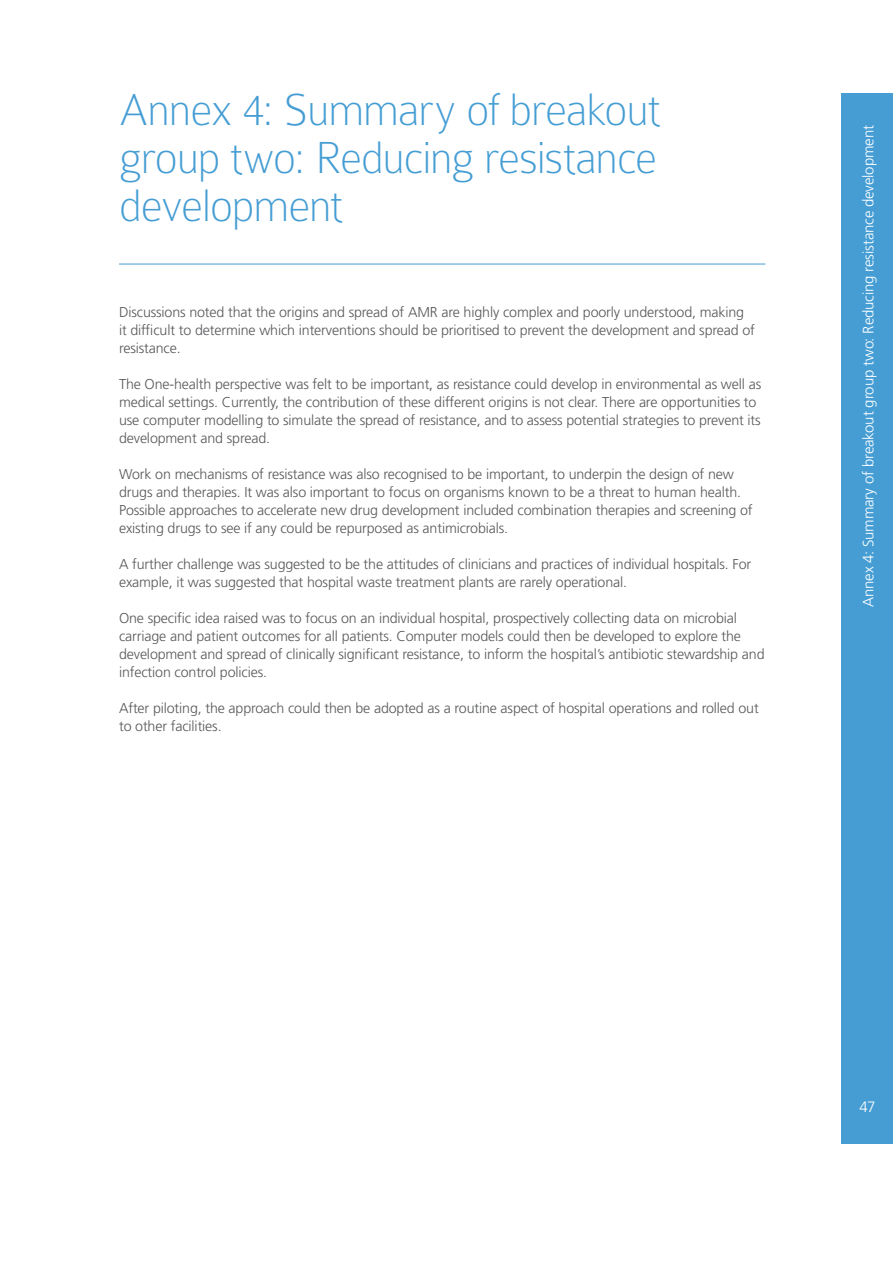
<style>
.page{position:relative;width:893px;height:1263px;background:#fff}
.page>*{position:absolute;margin:0;border:0;box-sizing:border-box;transform-origin:0 0}
.t1{font:100 48px/48px "Colaborate";letter-spacing:-.025em;color:#459dd4;text-align:justify}
.t2{font:300 15px "Frutiger LT Std";letter-spacing:-.015em;color:#fff}
.t3{font:300 14.25px/18px "Frutiger LT Std";letter-spacing:-.01em;color:#57585a}
</style>
<div class="page">
<div style="left:842px;top:94px;width:51px;height:1050px;background:#459dd4"></div>
<hr style="left:119px;top:264px;width:646px;height:1px;background:#459dd4">
<p class="t1" style="left:119px;top:86px;width:543px">Annex 4: Summary of breakout group two: Reducing resistance development</p>
<p class="t3" style="left:119px;top:303px;width:637px">Discussions noted that the origins and spread of AMR are highly complex and poorly understood, making it difficult to determine which interventions should be prioritised to prevent the development and spread of resistance.</p>
<p class="t3" style="left:119px;top:375px;width:644px">The One-health perspective was felt to be important, as resistance could develop in environmental as well as medical settings. Currently, the contribution of these different origins is not clear. There are opportunities to use computer modelling to simulate the spread of resistance, and to assess potential strategies to prevent its development and spread.</p>
<p class="t3" style="left:119px;top:465px;width:635px">Work on mechanisms of resistance was also recognised to be important, to underpin the design of new drugs and therapies. It was also important to focus on organisms known to be a threat to human health.<br>Possible approaches to accelerate new drug development included combination therapies and screening of existing drugs to see if any could be repurposed as antimicrobials.</p>
<p class="t3" style="left:119px;top:555px;width:634px">A further challenge was suggested to be the attitudes of clinicians and practices of individual hospitals. For example, it was suggested that hospital waste treatment plants are rarely operational.</p>
<p class="t3" style="left:119px;top:609px;width:647px">One specific idea raised was to focus on an individual hospital, prospectively collecting data on microbial carriage and patient outcomes for all patients. Computer models could then be developed to explore the development and spread of clinically significant resistance, to inform the hospital’s antibiotic stewardship and infection control policies.</p>
<p class="t3" style="left:119px;top:699px;width:641px">After piloting, the approach could then be adopted as a routine aspect of hospital operations and rolled out to other facilities.</p>
<p class="t2" style="left:860px;top:607px;width:483px;rotate:-90deg">Annex 4: Summary of breakout group two: Reducing resistance development</p>
<p class="t2" style="left:859px;top:1098px;width:18px">47</p>
</div>
